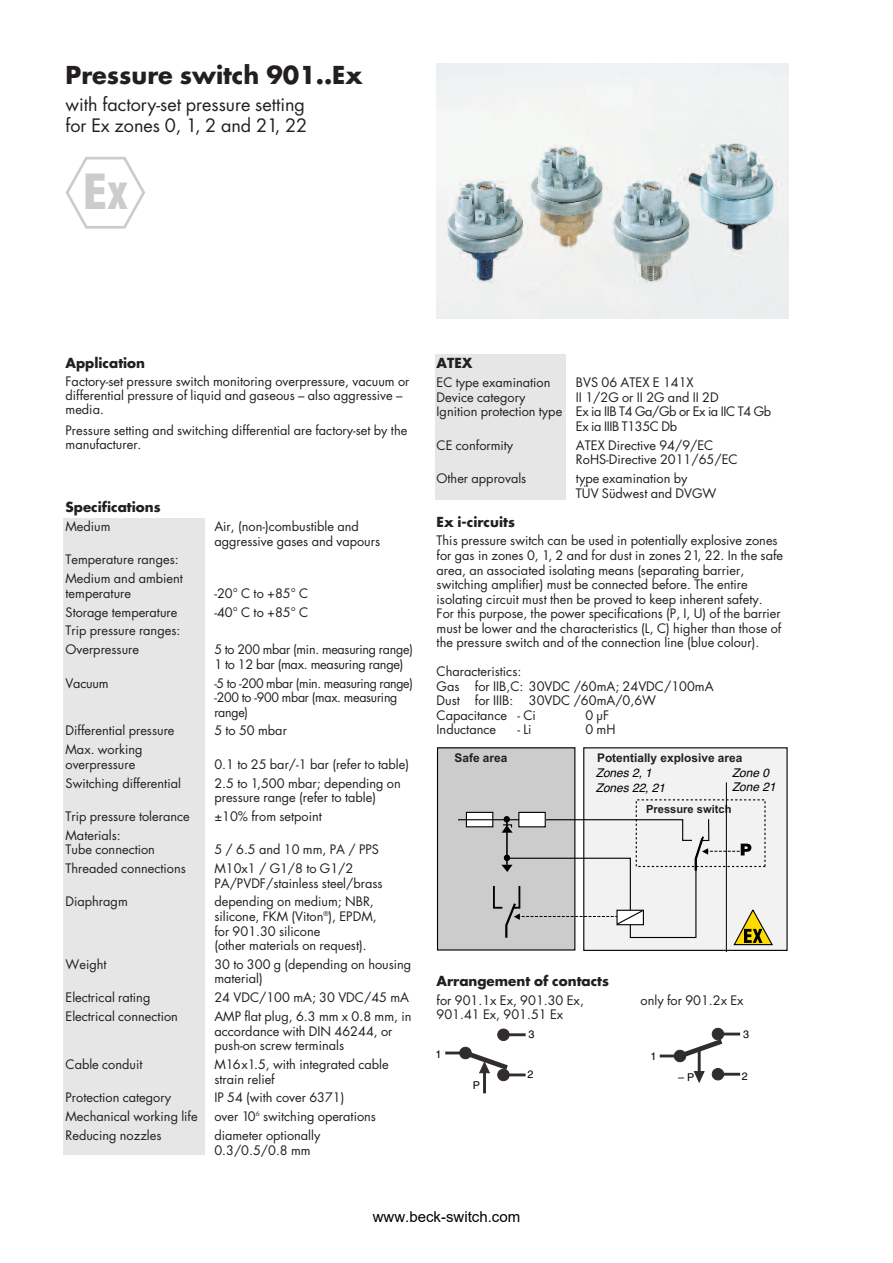
<style>
.page{position:relative;width:893px;height:1263px;background:#fff}
.page>*{position:absolute;margin:0;border:0;box-sizing:border-box;transform-origin:0 0}
.t1{font:47.25px "Helvetica Condensed Black+GLNESI";color:#ccc}
.t2{font:24px "Futura Bold+EJYESH";color:#231f20}
.t3{font:18px/21px "Futura Book+STTPKH";color:#231f20}
.t4{font:15px "Arial";color:#000}
.t5{font:13.5px "Futura Bold+EJYESH";color:#231f20}
.t6{font:12.75px/14.5px "Futura Book+STTPKH";color:#231f20}
.t7{font:12.75px/14.5px "Futura Book+STTPKH";letter-spacing:-.02em;color:#231f20}
.t8{font:12.75px "Futura Book+STTPKH";letter-spacing:-.03em;color:#231f20}
.t9{font:12px "Arial Bold MT+MAQJGD";color:#231f20}
.t10{font:12px/14.4px "Helvetica Oblique+MIXYUD";color:#000}
.t11{font:11.25px "Arial Bold MT+MAQJGD";color:#231f20}
.t12{font:10.8px "Helvetica+WEMCHE";color:#020202}
</style>
<div class="page">
<div style="left:63px;top:518px;width:142px;height:636px;background:#e6e6e6"></div>
<div style="left:435px;top:354px;width:131px;height:146px;background:#e6e6e6"></div>
<img style="left:437px;top:64px;width:351px;height:255px">
<div style="left:437px;top:748px;width:138px;height:202px;background:#ccc"></div>
<div style="left:437px;top:747px;width:138px;height:203px;border:1px solid #000"></div>
<div style="left:584px;top:748px;width:203px;height:202px;background:#f2f2f2"></div>
<div style="left:583px;top:747px;width:205px;height:204px;border:1px solid #000"></div>
<div style="left:466px;top:812px;width:27px;height:15px;background:#fff"></div>
<div style="left:466px;top:812px;width:27px;height:15px;border:1px solid #000"></div>
<svg style="left:507px;top:747px;width:265px;height:192px"></svg>
<svg style="left:493px;top:884px;width:151px;height:56px"></svg>
<svg style="left:458px;top:816px;width:293px;height:57px"></svg>
<svg style="left:732px;top:905px;width:41px;height:41px"></svg>
<div style="left:519px;top:812px;width:26px;height:15px;background:#fff"></div>
<div style="left:518px;top:812px;width:28px;height:15px;border:1px solid #000"></div>
<svg style="left:459px;top:1047px;width:54px;height:46px"></svg>
<hr style="left:445px;top:1051px;width:20px;height:3px;background:#322d2d">
<div style="left:498px;top:1069px;width:11px;height:12px;background:#322d2d;border-radius:50%"></div>
<div style="left:498px;top:1069px;width:11px;height:12px;border:1px solid #322d2d;border-radius:50%"></div>
<hr style="left:503px;top:1073px;width:23px;height:3px;background:#322d2d">
<div style="left:498px;top:1029px;width:11px;height:11px;background:#322d2d;border-radius:50%"></div>
<div style="left:498px;top:1029px;width:11px;height:11px;border:1px solid #322d2d;border-radius:50%"></div>
<hr style="left:503px;top:1033px;width:23px;height:3px;background:#322d2d">
<div style="left:698px;top:1051px;width:2px;height:20px;border:1px solid #322d2d"></div>
<svg style="left:694px;top:1071px;width:10px;height:11px"></svg>
<svg style="left:674px;top:1035px;width:54px;height:27px"></svg>
<hr style="left:660px;top:1054px;width:20px;height:3px;background:#322d2d">
<div style="left:712px;top:1028px;width:12px;height:12px;background:#322d2d;border-radius:50%"></div>
<div style="left:712px;top:1028px;width:12px;height:12px;border:1px solid #322d2d;border-radius:50%"></div>
<hr style="left:718px;top:1032px;width:22px;height:3px;background:#322d2d">
<div style="left:712px;top:1068px;width:12px;height:12px;background:#322d2d;border-radius:50%"></div>
<div style="left:712px;top:1068px;width:12px;height:12px;border:1px solid #322d2d;border-radius:50%"></div>
<hr style="left:718px;top:1073px;width:22px;height:3px;background:#322d2d">
<svg style="left:66px;top:156px;width:79px;height:73px"></svg>
<h2 class="t2" style="left:66px;top:64px;width:298px">Pressure switch 901..Ex</h2>
<h3 class="t3" style="left:66px;top:95px;width:243px">with factory-set pressure setting for Ex zones 0, 1, 2 and 21, 22</h3>
<h1 class="t1" style="left:84px;top:165px;width:46px">Ex</h1>
<p class="t5" style="left:66px;top:357px;width:81px">Application</p>
<p class="t6" style="left:66px;top:375px;width:345px">Factory-set pressure switch monitoring overpressure, vacuum or differential pressure of liquid and gaseous – also aggressive – media.</p>
<p class="t6" style="left:66px;top:424px;width:343px">Pressure setting and switching differential are factory-set by the manufacturer.</p>
<p class="t5" style="left:66px;top:501px;width:97px">Specifications</p>
<p class="t6" style="left:66px;top:520px;width:47px">Medium</p>
<p class="t6" style="left:214px;top:520px;width:167px">Air, (non-)combustible and aggressive gases and vapours</p>
<p class="t6" style="left:66px;top:551px;width:119px;line-height:18.8px">Temperature ranges:<br>Medium and ambient</p>
<p class="t6" style="left:66px;top:587px;width:67px">temperature</p>
<p class="t6" style="left:214px;top:587px;width:95px">-20° C to +85° C</p>
<p class="t6" style="left:66px;top:606px;width:113px">Storage temperature</p>
<p class="t6" style="left:214px;top:606px;width:95px">-40° C to +85° C</p>
<p class="t6" style="left:66px;top:622px;width:116px;line-height:18.8px">Trip pressure ranges:<br>Overpressure</p>
<p class="t7" style="left:214px;top:643px;width:200px">5 to 200 mbar (min. measuring range)<br>1 to 12 bar (max. measuring range)</p>
<p class="t6" style="left:66px;top:677px;width:45px">Vacuum</p>
<p class="t7" style="left:214px;top:677px;width:200px">-5 to -200 mbar (min. measuring range) -200 to -900 mbar (max. measuring range)</p>
<p class="t6" style="left:66px;top:724px;width:111px">Differential pressure</p>
<p class="t6" style="left:214px;top:724px;width:74px">5 to 50 mbar</p>
<p class="t6" style="left:66px;top:743px;width:78px">Max. working overpressure</p>
<p class="t6" style="left:214px;top:758px;width:196px">0.1 to 25 bar/-1 bar (refer to table)</p>
<p class="t6" style="left:66px;top:777px;width:117px">Switching differential</p>
<p class="t6" style="left:214px;top:777px;width:188px">2.5 to 1,500 mbar; depending on pressure range (refer to table)</p>
<p class="t6" style="left:66px;top:810px;width:126px">Trip pressure tolerance</p>
<p class="t6" style="left:214px;top:810px;width:109px">±10% from setpoint</p>
<p class="t6" style="left:66px;top:829px;width:91px">Materials:<br>Tube connection</p>
<p class="t6" style="left:214px;top:843px;width:166px">5 / 6.5 and 10 mm, PA / PPS</p>
<p class="t6" style="left:66px;top:862px;width:122px">Threaded connections</p>
<p class="t6" style="left:214px;top:862px;width:170px">M10x1 / G1/8 to G1/2<br>PA/PVDF/stainless steel/brass</p>
<p class="t6" style="left:66px;top:895px;width:64px">Diaphragm</p>
<p class="t6" style="left:214px;top:895px;width:164px">depending on medium; NBR, silicone, FKM (Viton<sup>®</sup>), EPDM, for 901.30 silicone<br>(other materials on request).</p>
<p class="t6" style="left:66px;top:958px;width:43px">Weight</p>
<p class="t6" style="left:214px;top:958px;width:198px">30 to 300 g (depending on housing material)</p>
<p class="t6" style="left:66px;top:991px;width:86px">Electrical rating</p>
<p class="t6" style="left:214px;top:991px;width:196px">24 VDC/100 mA; 30 VDC/45 mA</p>
<p class="t6" style="left:66px;top:1010px;width:114px">Electrical connection</p>
<p class="t6" style="left:214px;top:1010px;width:199px">AMP flat plug, 6.3 mm x 0.8 mm, in accordance with DIN 46244, or push-on screw terminals</p>
<p class="t6" style="left:66px;top:1058px;width:78px">Cable conduit</p>
<p class="t6" style="left:214px;top:1058px;width:176px">M16x1.5, with integrated cable strain relief</p>
<p class="t6" style="left:66px;top:1091px;width:107px">Protection category</p>
<p class="t6" style="left:214px;top:1091px;width:132px">IP 54 (with cover 6371)</p>
<p class="t6" style="left:66px;top:1110px;width:134px">Mechanical working life</p>
<p class="t6" style="left:214px;top:1110px;width:163px">over 10<sup>6</sup> switching operations</p>
<p class="t6" style="left:66px;top:1129px;width:97px">Reducing nozzles</p>
<p class="t6" style="left:214px;top:1129px;width:108px">diameter optionally<br>0.3/0.5/0.8 mm</p>
<p class="t5" style="left:437px;top:357px;width:37px">ATEX</p>
<p class="t6" style="left:437px;top:376px;width:115px">EC type examination</p>
<p class="t6" style="left:576px;top:376px;width:119px">BVS 06 ATEX E 141X</p>
<p class="t6" style="left:437px;top:391px;width:90px">Device category</p>
<p class="t6" style="left:576px;top:391px;width:144px">II 1/2G or II 2G and II 2D</p>
<p class="t6" style="left:437px;top:405px;width:336px">Ignition protection type Ex ia IIB T4 Ga/Gb or Ex ia IIC T4 Gb</p>
<p class="t8" style="left:576px;top:420px;width:103px">Ex ia IIIB T135C Db</p>
<p class="t6" style="left:437px;top:439px;width:78px">CE conformity</p>
<p class="t6" style="left:576px;top:439px;width:163px">ATEX Directive 94/9/EC<br>RoHS-Directive 2011/65/EC</p>
<p class="t6" style="left:437px;top:472px;width:91px">Other approvals</p>
<p class="t6" style="left:576px;top:472px;width:142px">type examination by<br>TÜV Südwest and DVGW</p>
<p class="t5" style="left:437px;top:515px;width:80px">Ex i-circuits</p>
<p class="t6" style="left:437px;top:535px;width:348px">This pressure switch can be used in potentially explosive zones for gas in zones 0, 1, 2 and for dust in zones 21, 22. In the safe area, an associated isolating means (separating barrier, switching amplifier) must be connected before. The entire isolating circuit must then be proved to keep inherent safety.<br>For this purpose, the power specifications (P, I, U) of the barrier must be lower and the characteristics (L, C) higher than those of the pressure switch and of the connection line (blue colour).</p>
<p class="t6" style="left:437px;top:666px;width:278px">Characteristics:<br>Gas for IIB,C: 30VDC /60mA; 24VDC/100mA<br>Dust for IIIB: 30VDC /60mA/0,6W<br>Capacitance - Ci</p>
<p class="t6" style="left:585px;top:709px;width:25px">0 µF</p>
<p class="t6" style="left:437px;top:723px;width:61px">Inductance</p>
<p class="t6" style="left:517px;top:723px;width:16px">- Li</p>
<p class="t6" style="left:585px;top:723px;width:32px">0 mH</p>
<p class="t9" style="left:455px;top:749px;width:54px">Safe area</p>
<p class="t9" style="left:597px;top:749px;width:147px">Potentially explosive area</p>
<p class="t10" style="left:596px;top:766px;width:71px">Zones 2, 1<br>Zones 22, 21</p>
<p class="t10" style="left:732px;top:766px;width:45px">Zone 0<br>Zone 21</p>
<p class="t11" style="left:646px;top:802px;width:87px">Pressure switch</p>
<p class="t5" style="left:437px;top:974px;width:174px">Arrangement of contacts</p>
<p class="t6" style="left:437px;top:994px;width:149px">for 901.1x Ex, 901.30 Ex,</p>
<p class="t6" style="left:641px;top:994px;width:104px">only for 901.2x Ex</p>
<p class="t6" style="left:437px;top:1008px;width:128px">901.41 Ex, 901.51 Ex</p>
<p class="t12" style="left:435px;top:1050px;width:8px">1</p>
<p class="t12" style="left:473px;top:1081px;width:9px">P</p>
<p class="t12" style="left:529px;top:1030px;width:8px">3</p>
<p class="t12" style="left:528px;top:1070px;width:8px">2</p>
<p class="t12" style="left:650px;top:1052px;width:8px">1</p>
<p class="t12" style="left:743px;top:1030px;width:8px">3</p>
<p class="t12" style="left:678px;top:1073px;width:18px">– P</p>
<p class="t12" style="left:742px;top:1072px;width:8px">2</p>
<p class="t4" style="left:373px;top:1207px;width:149px">www.beck-switch.com</p>
</div>
